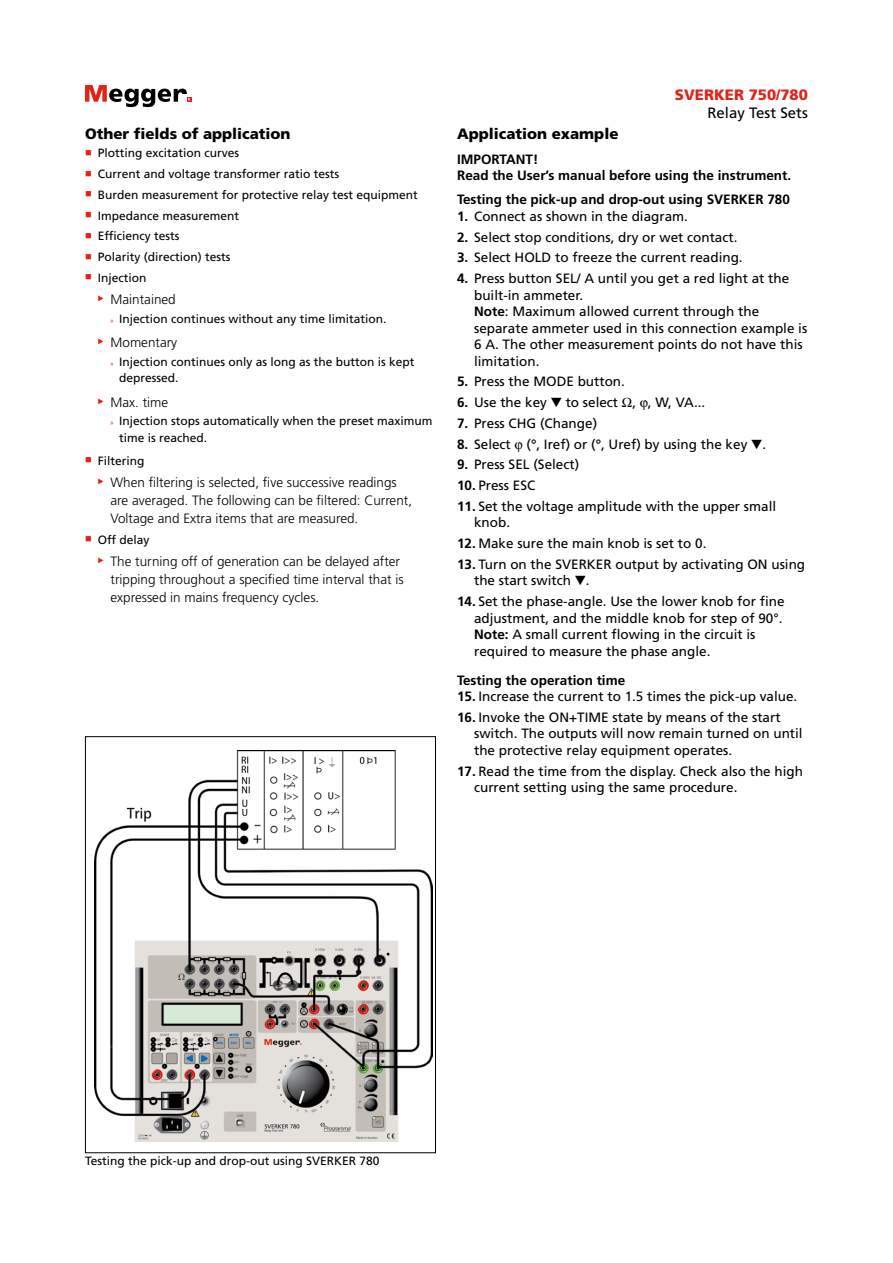
<style>
.page{position:relative;width:893px;height:1263px;background:#fff}
.page>*{position:absolute;margin:0;border:0;box-sizing:border-box;transform-origin:0 0}
.t1{font:900 15px "Frutiger LT Std";color:#000}
.t2{font:900 15px "Frutiger LT Std";color:#e32119}
.t3{font:15px "Frutiger LT Std";color:#000}
.t4{font:13.5px/16.5px "Frutiger LT Std";color:#000}
.t5{font:300 13.5px/18px "Frutiger LT Std";color:#000}
.t6{font:700 13.5px/16.2px "Frutiger LT Std";color:#000}
.t7{font:12px/20.7px "Frutiger LT Std";color:#000}
.s1{font-family:"Myriad Pro";font-size:7.5px;color:#e32119}
.s2{font-weight:700}
</style>
<div class="page">
<svg style="left:85px;top:85px;width:106px;height:22px"></svg>
<img style="left:94px;top:750px;width:339px;height:391px">
<div style="left:85px;top:736px;width:351px;height:417px;border:1px solid #000"></div>
<p class="t1" style="left:85px;top:124px;width:207px">Other fields of application</p>
<p class="t7" style="left:98px;top:143px;width:322px">Plotting excitation curves<br>Current and voltage transformer ratio tests<br>Burden measurement for protective relay test equipment<br>Impedance measurement<br>Efficiency tests<br>Polarity (direction) tests<br>Injection</p>
<p class="t5" style="left:98px;top:291px;width:80px"><sup>▶</sup> Maintained</p>
<p class="t7" style="left:111px;top:308px;width:277px"><span class="s1">»</span> Injection continues without any time limitation.</p>
<p class="t5" style="left:98px;top:334px;width:81px"><sup>▶</sup> Momentary</p>
<p class="t7" style="left:119px;top:353px;width:297px;line-height:16.5px;text-indent:-9px"><span class="s1">»</span> Injection continues only as long as the button is kept depressed.</p>
<p class="t5" style="left:98px;top:393px;width:72px"><sup>▶</sup> Max. time</p>
<p class="t7" style="left:119px;top:413px;width:315px;line-height:16.5px;text-indent:-9px"><span class="s1">»</span> Injection stops automatically when the preset maximum time is reached.</p>
<p class="t7" style="left:98px;top:450px;width:48px">Filtering</p>
<p class="t5" style="left:111px;top:474px;width:303px;text-indent:-13px"><sup>▶</sup> When filtering is selected, five successive readings are averaged. The following can be filtered: Current,<br>Voltage and Extra items that are measured.</p>
<p class="t7" style="left:98px;top:529px;width:53px">Off delay</p>
<p class="t5" style="left:111px;top:553px;width:295px;text-indent:-13px"><sup>▶</sup> The turning off of generation can be delayed after tripping throughout a specified time interval that is expressed in mains frequency cycles.</p>
<p class="t2" style="left:675px;top:86px;width:135px">SVERKER 750/780</p>
<p class="t3" style="left:707px;top:104px;width:102px">Relay Test Sets</p>
<p class="t1" style="left:457px;top:124px;width:163px">Application example</p>
<p class="t6" style="left:457px;top:151px;width:336px">IMPORTANT!<br>Read the User’s manual before using the instrument.</p>
<p class="t6" style="left:457px;top:192px;width:334px">Testing the pick-up and drop-out using SVERKER 780</p>
<p class="t4" style="left:457px;top:208px;width:232px"><span class="s2">1.</span> Connect as shown in the diagram.</p>
<p class="t4" style="left:457px;top:229px;width:282px"><span class="s2">2.</span> Select stop conditions, dry or wet contact.</p>
<p class="t4" style="left:457px;top:250px;width:287px"><span class="s2">3.</span> Select HOLD to freeze the current reading.</p>
<p class="t4" style="left:474px;top:270px;width:335px;text-indent:-17px"><span class="s2">4.</span> Press button SEL/ A until you get a red light at the built-in ammeter.<br><span class="s2">Note</span>: Maximum allowed current through the separate ammeter used in this connection example is 6 A. The other measurement points do not have this limitation.</p>
<p class="t4" style="left:457px;top:374px;width:169px"><span class="s2">5.</span> Press the MODE button.</p>
<p class="t4" style="left:457px;top:394px;width:250px"><span class="s2">6.</span> Use the key ▼ to select , , W, VA...</p>
<p class="t4" style="left:457px;top:415px;width:142px"><span class="s2">7.</span> Press CHG (Change)</p>
<p class="t4" style="left:457px;top:436px;width:311px"><span class="s2">8.</span> Select (<span class="s2">°</span>, Iref) or (<span class="s2">°</span>, Uref) by using the key ▼.</p>
<p class="t4" style="left:457px;top:457px;width:124px"><span class="s2">9.</span> Press SEL (Select)</p>
<p class="t4" style="left:457px;top:477px;width:80px"><span class="s2">10.</span> Press ESC</p>
<p class="t4" style="left:474px;top:498px;width:304px;text-indent:-17px"><span class="s2">11.</span> Set the voltage amplitude with the upper small knob.</p>
<p class="t4" style="left:457px;top:535px;width:251px"><span class="s2">12.</span> Make sure the main knob is set to 0.</p>
<p class="t4" style="left:474px;top:556px;width:333px;text-indent:-17px"><span class="s2">13.</span> Turn on the SVERKER output by activating ON using the start switch ▼.</p>
<p class="t4" style="left:474px;top:593px;width:312px;text-indent:-17px"><span class="s2">14.</span> Set the phase-angle. Use the lower knob for fine adjustment, and the middle knob for step of 90°.<br><span class="s2">Note:</span> A small current flowing in the circuit is required to measure the phase angle.</p>
<p class="t6" style="left:457px;top:672px;width:170px">Testing the operation time</p>
<p class="t4" style="left:457px;top:688px;width:342px"><span class="s2">15.</span> Increase the current to 1.5 times the pick-up value.</p>
<p class="t4" style="left:474px;top:709px;width:330px;text-indent:-17px"><span class="s2">16.</span> Invoke the ON+TIME state by means of the start switch. The outputs will now remain turned on until the protective relay equipment operates.</p>
<p class="t4" style="left:474px;top:763px;width:330px;text-indent:-17px"><span class="s2">17.</span> Read the time from the display. Check also the high current setting using the same procedure.</p>
<p class="t7" style="left:85px;top:1151px;width:296px">Testing the pick-up and drop-out using SVERKER 780</p>
</div>
